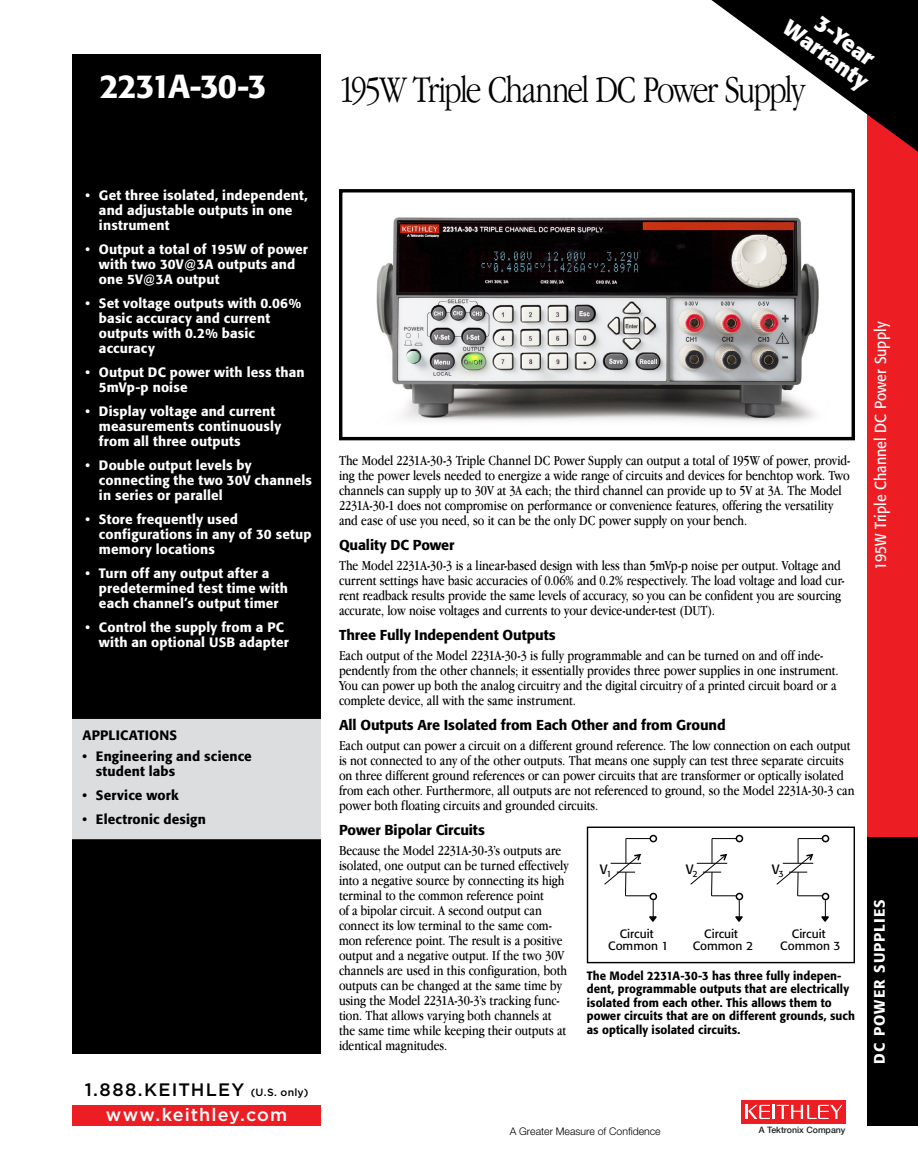
<style>
.page{position:relative;width:918px;height:1175px;background:#fff}
.page>*{position:absolute;margin:0;border:0;box-sizing:border-box;transform-origin:0 0}
.t1{font:300 condensed 39px "Garamond IT Cby BT";letter-spacing:-.05em;color:#000}
.t2{font:500 33px "Formata";letter-spacing:-.045em;color:#fff}
.t3{font:700 22.05px/22.5px "Formata";color:#fff}
.t4{font:500 18px "Gotham";letter-spacing:.065em;color:#000}
.t5{font:500 18px "Gotham";letter-spacing:.06em;color:#fff}
.t6{font:15.75px "Formata";color:#fff;scale:.9 1}
.t7{font:500 15px "Formata";letter-spacing:.07em;color:#fff}
.t8{font:condensed 14.25px/15px "Garamond IT Cby BT";color:#000}
.t9{font:500 14.25px "Formata";letter-spacing:-.005em;color:#000}
.t10{font:500 13.5px/15px "Formata";letter-spacing:.01em;color:#fff}
.t11{font:500 13.5px/15px "Formata";letter-spacing:.01em;color:#000}
.t12{font:13.5px "Formata";color:#010101}
.t13{font:500 12px/13.5px "Formata";letter-spacing:.005em;color:#000;scale:.95 1}
.t14{font:12px/12px "Formata";color:#010101;text-align:center}
.t15{font:300 10.5px "Helvetica Neue";color:#000}
.t16{font:500 8.85px "Helvetica Neue";color:#182321}
.s1{font-size:10.5px}
</style>
<div class="page">
<div style="left:72px;top:54px;width:249px;height:999px;background:#000"></div>
<div style="left:867px;top:54px;width:51px;height:783px;background:#ed1d24"></div>
<div style="left:867px;top:837px;width:51px;height:288px;background:#000"></div>
<div style="left:72px;top:1104px;width:249px;height:21px;background:#ed1d24"></div>
<div style="left:741px;top:1100px;width:105px;height:23px;background:#ed1d24"></div>
<hr style="left:772px;top:1104px;width:3px;height:15px;background:#fff">
<svg style="left:746px;top:1104px;width:24px;height:15px"></svg>
<svg style="left:777px;top:1104px;width:65px;height:15px"></svg>
<img style="left:376px;top:217px;width:443px;height:206px">
<div style="left:339px;top:189px;width:516px;height:251px;border:3px solid #000"></div>
<svg style="left:711px;top:0;width:207px;height:152px"></svg>
<div style="left:72px;top:719px;width:249px;height:121px;background:#dcddde"></div>
<div style="left:650px;top:834px;width:7px;height:8px;border:1px solid #010101;border-radius:50%"></div>
<svg style="left:604px;top:838px;width:54px;height:84px"></svg>
<div style="left:736px;top:834px;width:7px;height:8px;border:1px solid #010101;border-radius:50%"></div>
<svg style="left:690px;top:838px;width:54px;height:84px"></svg>
<div style="left:822px;top:834px;width:7px;height:8px;border:1px solid #010101;border-radius:50%"></div>
<svg style="left:776px;top:838px;width:54px;height:84px"></svg>
<div style="left:587px;top:826px;width:268px;height:137px;border:1px solid #000"></div>
<h3 class="t3" style="left:806px;top:-2px;width:101px;text-indent:23px;rotate:36deg">3-Year<br>Warranty</h3>
<h2 class="t2" style="left:100px;top:66px;width:169px">2231A-30-3</h2>
<h1 class="t1" style="left:339px;top:68px;width:468px">195W Triple Channel DC Power Supply</h1>
<p class="t10" style="left:99px;top:187px;width:210px;text-indent:-14px">• Get three isolated, independent, and adjustable outputs in one instrument</p>
<p class="t10" style="left:99px;top:241px;width:211px;text-indent:-14px">• Output a total of 195W of power with two 30V@3A outputs and one 5V@3A output</p>
<p class="t10" style="left:99px;top:295px;width:204px;text-indent:-14px">• Set voltage outputs with 0.06% basic accuracy and current outputs with 0.2% basic accuracy</p>
<p class="t10" style="left:99px;top:364px;width:207px;text-indent:-14px">• Output DC power with less than<br>5mVp-p noise</p>
<p class="t10" style="left:99px;top:403px;width:184px;text-indent:-14px">• Display voltage and current measurements continuously from all three outputs</p>
<p class="t10" style="left:99px;top:457px;width:215px;text-indent:-14px">• Double output levels by connecting the two 30V channels in series or parallel</p>
<p class="t10" style="left:99px;top:511px;width:214px;text-indent:-14px">• Store frequently used configurations in any of 30 setup memory locations</p>
<p class="t10" style="left:99px;top:565px;width:191px;text-indent:-14px">• Turn off any output after a predetermined test time with each channel’s output timer</p>
<p class="t10" style="left:99px;top:619px;width:191px;text-indent:-14px">• Control the supply from a PC with an optional USB adapter</p>
<p class="t11" style="left:82px;top:728px;width:96px">APPLICATIONS</p>
<p class="t11" style="left:96px;top:749px;width:157px;text-indent:-14px">• Engineering and science student labs</p>
<p class="t11" style="left:82px;top:788px;width:98px">• Service work</p>
<p class="t11" style="left:82px;top:812px;width:125px">• Electronic design</p>
<p class="t4" style="left:85px;top:1079px;width:225px">1.888.KEITHLEY <span class="s1">(U.S. only)</span></p>
<p class="t5" style="left:106px;top:1104px;width:183px">www.keithley.com</p>
<p class="t8" style="left:339px;top:452px;width:513px">The Model 2231A-30-3 Triple Channel DC Power Supply can output a total of 195W of power, provid&shy;ing the power levels needed to energize a wide range of circuits and devices for benchtop work. Two channels can supply up to 30V at 3A each; the third channel can provide up to 5V at 3A. The Model 2231A-30-1 does not compromise on performance or convenience features, offering the versatility and ease of use you need, so it can be the only DC power supply on your bench.</p>
<p class="t9" style="left:339px;top:536px;width:117px">Quality DC Power</p>
<p class="t8" style="left:339px;top:557px;width:507px">The Model 2231A-30-3 is a linear-based design with less than 5mVp-p noise per output. Voltage and current settings have basic accuracies of 0.06% and 0.2% respectively. The load voltage and load cur&shy;rent readback results provide the same levels of accuracy, so you can be confident you are sourcing accurate, low noise voltages and currents to your device-under-test (DUT).</p>
<p class="t9" style="left:339px;top:626px;width:218px">Three Fully Independent Outputs</p>
<p class="t8" style="left:339px;top:647px;width:501px">Each output of the Model 2231A-30-3 is fully programmable and can be turned on and off inde&shy;pendently from the other channels; it essentially provides three power supplies in one instrument.<br>You can power up both the analog circuitry and the digital circuitry of a printed circuit board or a complete device, all with the same instrument.</p>
<p class="t9" style="left:339px;top:716px;width:388px">All Outputs Are Isolated from Each Other and from Ground</p>
<p class="t8" style="left:339px;top:737px;width:517px">Each output can power a circuit on a different ground reference. The low connection on each output is not connected to any of the other outputs. That means one supply can test three separate circuits on three different ground references or can power circuits that are transformer or optically isolated from each other. Furthermore, all outputs are not referenced to ground, so the Model 2231A-30-3 can power both floating circuits and grounded circuits.</p>
<p class="t9" style="left:339px;top:821px;width:147px">Power Bipolar Circuits</p>
<p class="t8" style="left:339px;top:842px;width:231px">Because the Model 2231A-30-3’s outputs are isolated, one output can be turned effectively into a negative source by connecting its high terminal to the common reference point<br>of a bipolar circuit. A second output can connect its low terminal to the same com&shy;mon reference point. The result is a positive output and a negative output. If the two 30V channels are used in this configuration, both outputs can be changed at the same time by using the Model 2231A-30-3’s tracking func&shy;tion. That allows varying both channels at the same time while keeping their outputs at identical magnitudes.</p>
<p class="t12" style="left:600px;top:861px;width:13px">V<sub>1</sub></p>
<p class="t12" style="left:686px;top:861px;width:13px">V<sub>2</sub></p>
<p class="t12" style="left:772px;top:861px;width:13px">V<sub>3</sub></p>
<p class="t14" style="left:608px;top:927px;width:62px">Circuit<br>Common 1</p>
<p class="t14" style="left:693px;top:927px;width:62px">Circuit<br>Common 2</p>
<p class="t14" style="left:780px;top:927px;width:62px">Circuit<br>Common 3</p>
<p class="t13" style="left:587px;top:968px;width:284px">The Model 2231A-30-3 has three fully indepen&shy;dent, programmable outputs that are electrically isolated from each other. This allows them to power circuits that are on different grounds, such as optically isolated circuits.</p>
<p class="t6" style="left:871px;top:569px;width:277px;rotate:-90deg">195W Triple Channel DC Power Supply</p>
<p class="t7" style="left:870px;top:1063px;width:166px;rotate:-90deg">DC POWER SUPPLIES</p>
<p class="t15" style="left:510px;top:1125px;width:152px">A Greater Measure of Confidence</p>
<p class="t16" style="left:759px;top:1122px;width:88px">A Tektronix Company</p>
</div>
